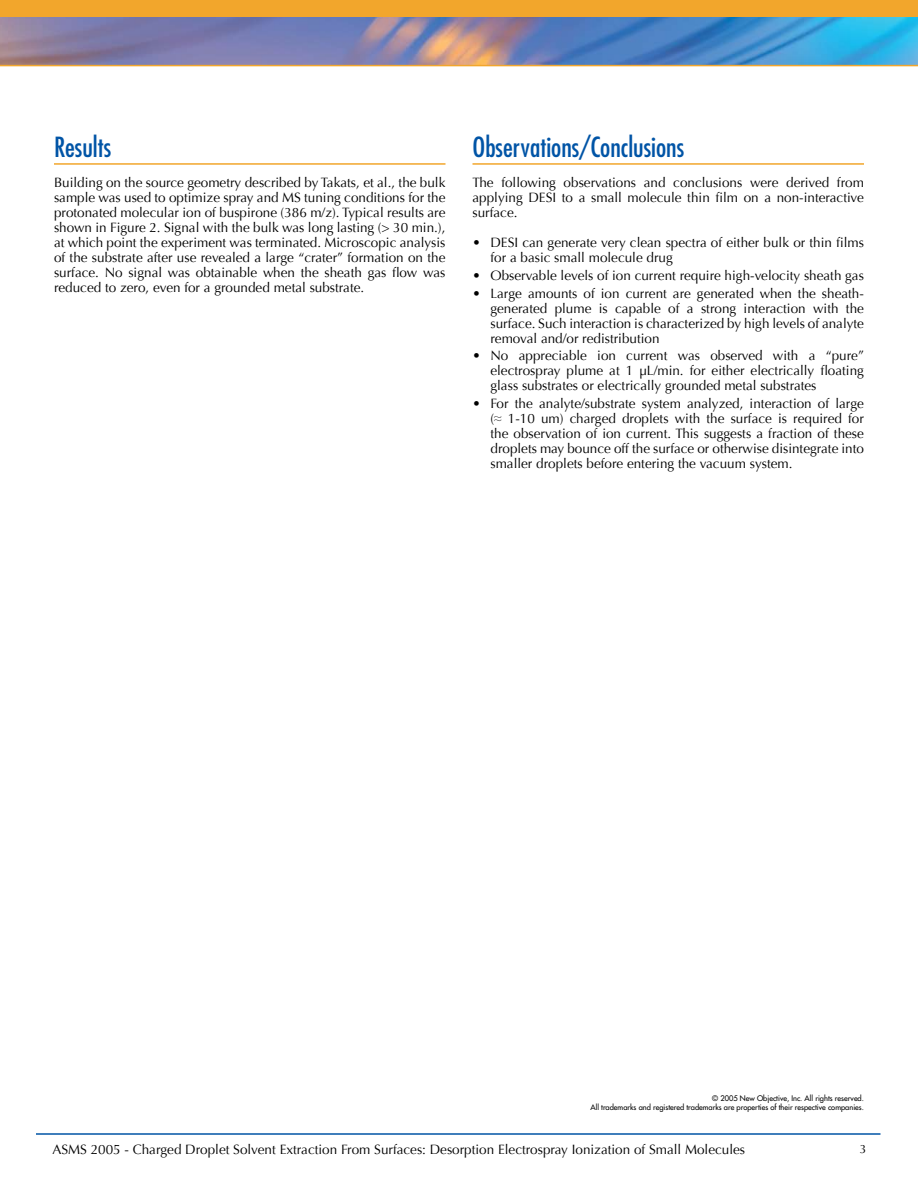
<style>
.page{position:relative;width:918px;height:1188px;background:#fff}
.page>*{position:absolute;margin:0;border:0;box-sizing:border-box;transform-origin:0 0}
.t1{font:condensed 27px "Futura";color:#0054a6}
.t2{font:13.5px/15px "Optima";color:#000;text-align:justify}
.t3{font:12px "Optima";color:#000}
.t4{font:7.5px/9px "Futura";color:#000;text-align:right}
</style>
<div class="page">
<img style="left:0;top:16px;width:918px;height:50px">
<div style="left:0;top:0;width:918px;height:16px;background:#f2a62c"></div>
<hr style="left:36px;top:1133px;width:844px;height:2px;background:#0054a6">
<hr style="left:54px;top:163px;width:392px;height:2px;background:#f2a62c">
<hr style="left:472px;top:163px;width:392px;height:2px;background:#f2a62c">
<h1 class="t1" style="left:54px;top:130px;width:59px">Results</h1>
<p class="t2" style="left:54px;top:175px;width:393px">Building on the source geometry described by Takats, et al., the bulk sample was used to optimize spray and MS tuning conditions for the protonated molecular ion of buspirone (386 m/z). Typical results are shown in Figure 2. Signal with the bulk was long lasting (&gt; 30 min.), at which point the experiment was terminated. Microscopic analysis of the substrate after use revealed a large “crater” formation on the surface. No signal was obtainable when the sheath gas flow was reduced to zero, even for a grounded metal substrate.</p>
<h1 class="t1" style="left:472px;top:130px;width:213px">Observations/Conclusions</h1>
<p class="t2" style="left:472px;top:175px;width:393px">The following observations and conclusions were derived from applying DESI to a small molecule thin film on a non-interactive surface.</p>
<p class="t2" style="left:490px;top:235px;width:375px;text-indent:-18px">• DESI can generate very clean spectra of either bulk or thin films for a basic small molecule drug</p>
<p class="t2" style="left:472px;top:268px;width:393px">• Observable levels of ion current require high-velocity sheath gas</p>
<p class="t2" style="left:490px;top:286px;width:375px;text-indent:-18px">• Large amounts of ion current are generated when the sheath&shy;generated plume is capable of a strong interaction with the surface. Such interaction is characterized by high levels of analyte removal and/or redistribution</p>
<p class="t2" style="left:490px;top:348px;width:375px;text-indent:-18px">• No appreciable ion current was observed with a “pure” electrospray plume at 1 µL/min. for either electrically floating glass substrates or electrically grounded metal substrates</p>
<p class="t2" style="left:490px;top:396px;width:375px;text-indent:-18px">• For the analyte/substrate system analyzed, interaction of large (≈ 1-10 um) charged droplets with the surface is required for the observation of ion current. This suggests a fraction of these droplets may bounce off the surface or otherwise disintegrate into smaller droplets before entering the vacuum system.</p>
<p class="t4" style="left:590px;top:1094px;width:275px">© 2005 New Objective, Inc. All rights reserved.<br>All trademarks and registered trademarks are properties of their respective companies.</p>
<p class="t2" style="left:52px;top:1142px;width:694px">ASMS 2005 - Charged Droplet Solvent Extraction From Surfaces: Desorption Electrospray Ionization of Small Molecules</p>
<p class="t3" style="left:860px;top:1141px;width:8px">3</p>
</div>
